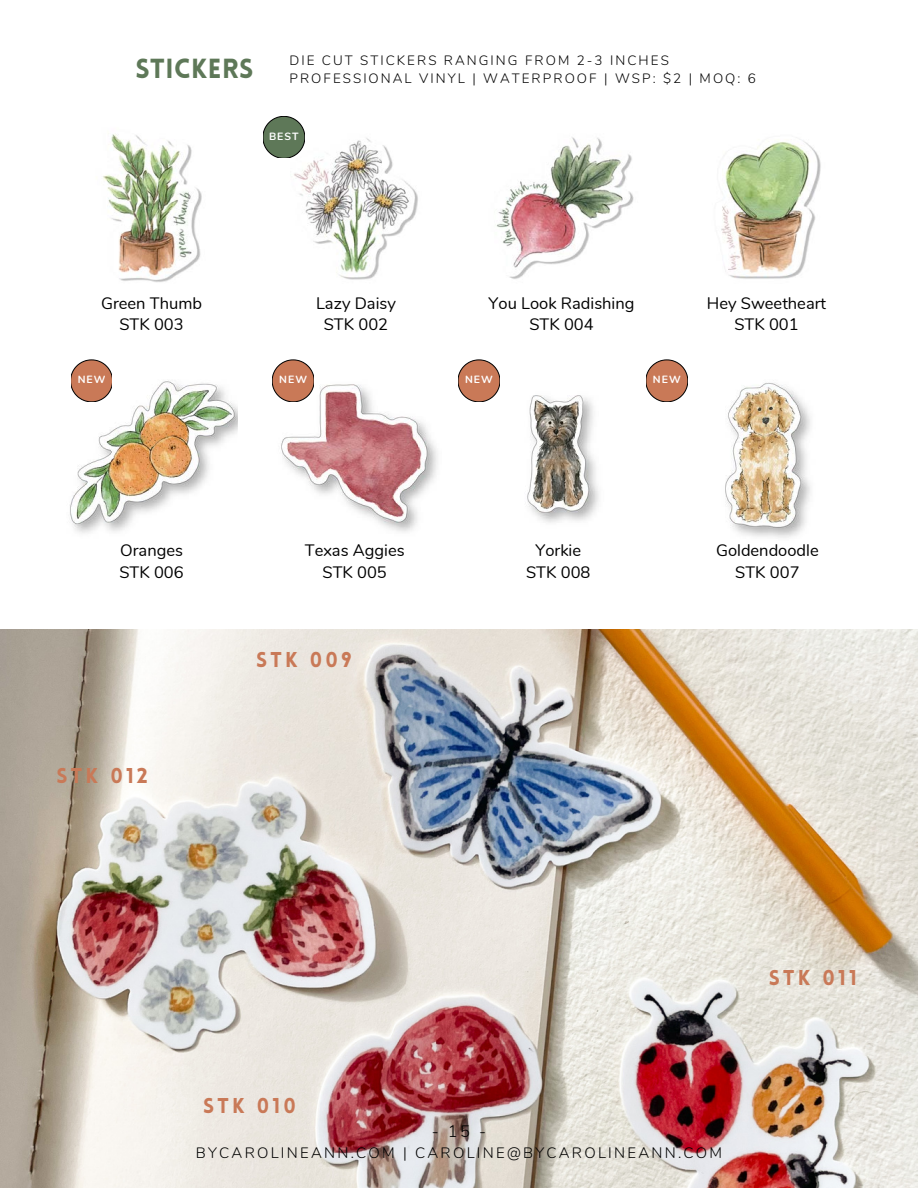
<style>
.page{position:relative;width:918px;height:1188px;background:#fff}
.page>*{position:absolute;margin:0;border:0;box-sizing:border-box;transform-origin:0 0}
.t1{font:900 27px "Lovelo";letter-spacing:.02em;color:#5e7858}
.t2{font:900 21px "Lovelo";letter-spacing:.15em;color:#c97957}
.t3{font:16.5px "Nunito";color:#000}
.t4{font:300 16.5px "Nunito";color:#000}
.t5{font:300 15px "Nunito";letter-spacing:.15em;color:#000}
.t6{font:300 13.5px "Nunito";letter-spacing:.15em;color:#000}
.t7{font:700 10.5px "Nunito";letter-spacing:.1em;color:#fff}
</style>
<div class="page">
<img style="left:103px;top:134px;width:99px;height:148px">
<img style="left:294px;top:130px;width:124px;height:150px">
<svg style="left:264px;top:116px;width:40px;height:42px;background:#72866d"></svg>
<img style="left:496px;top:137px;width:138px;height:142px">
<img style="left:721px;top:139px;width:100px;height:140px">
<img style="left:70px;top:380px;width:168px;height:153px">
<svg style="left:71px;top:360px;width:41px;height:41px;background:#c5866c"></svg>
<img style="left:272px;top:373px;width:166px;height:159px">
<img style="left:475px;top:373px;width:172px;height:150px">
<img style="left:687px;top:373px;width:124px;height:165px">
<img style="left:0;top:629px;width:918px;height:559px">
<svg style="left:273px;top:360px;width:40px;height:41px;background:#c5856a"></svg>
<svg style="left:459px;top:360px;width:40px;height:41px;background:#c5856a"></svg>
<svg style="left:647px;top:360px;width:40px;height:41px;background:#c5856a"></svg>
<p class="t1" style="left:135px;top:57px;width:120px">STICKERS</p>
<p class="t6" style="left:289px;top:51px;width:381px">DIE CUT STICKERS RANGING FROM 2-3 INCHES</p>
<p class="t6" style="left:289px;top:69px;width:468px">PROFESSIONAL VINYL | WATERPROOF | WSP: $2 | MOQ: 6</p>
<p class="t3" style="left:101px;top:292px;width:102px">Green Thumb</p>
<p class="t3" style="left:119px;top:313px;width:66px">STK 003</p>
<p class="t7" style="left:78px;top:372px;width:29px">NEW</p>
<p class="t7" style="left:269px;top:129px;width:31px">BEST</p>
<p class="t3" style="left:316px;top:292px;width:81px">Lazy Daisy</p>
<p class="t3" style="left:324px;top:313px;width:66px">STK 002</p>
<p class="t3" style="left:489px;top:292px;width:147px">You Look Radishing</p>
<p class="t3" style="left:529px;top:313px;width:66px">STK 004</p>
<p class="t7" style="left:279px;top:372px;width:29px">NEW</p>
<p class="t7" style="left:465px;top:372px;width:29px">NEW</p>
<p class="t7" style="left:653px;top:372px;width:29px">NEW</p>
<p class="t3" style="left:707px;top:292px;width:121px">Hey Sweetheart</p>
<p class="t3" style="left:734px;top:313px;width:66px">STK 001</p>
<p class="t3" style="left:120px;top:540px;width:64px">Oranges</p>
<p class="t3" style="left:119px;top:561px;width:66px">STK 006</p>
<p class="t2" style="left:57px;top:768px;width:93px">STK 012</p>
<p class="t3" style="left:305px;top:540px;width:101px">Texas Aggies</p>
<p class="t3" style="left:323px;top:561px;width:66px">STK 005</p>
<p class="t2" style="left:256px;top:651px;width:97px">STK 009</p>
<p class="t3" style="left:535px;top:540px;width:47px">Yorkie</p>
<p class="t3" style="left:526px;top:561px;width:66px">STK 008</p>
<p class="t3" style="left:716px;top:540px;width:104px">Goldendoodle</p>
<p class="t3" style="left:735px;top:561px;width:66px">STK 007</p>
<p class="t2" style="left:203px;top:1097px;width:94px">STK 010</p>
<p class="t4" style="left:432px;top:1120px;width:56px">-15-</p>
<p class="t2" style="left:769px;top:969px;width:90px">STK 011</p>
<p class="t5" style="left:196px;top:1143px;width:528px">BYCAROLINEANN.COM | CAROLINE@BYCAROLINEANN.COM</p>
</div>
